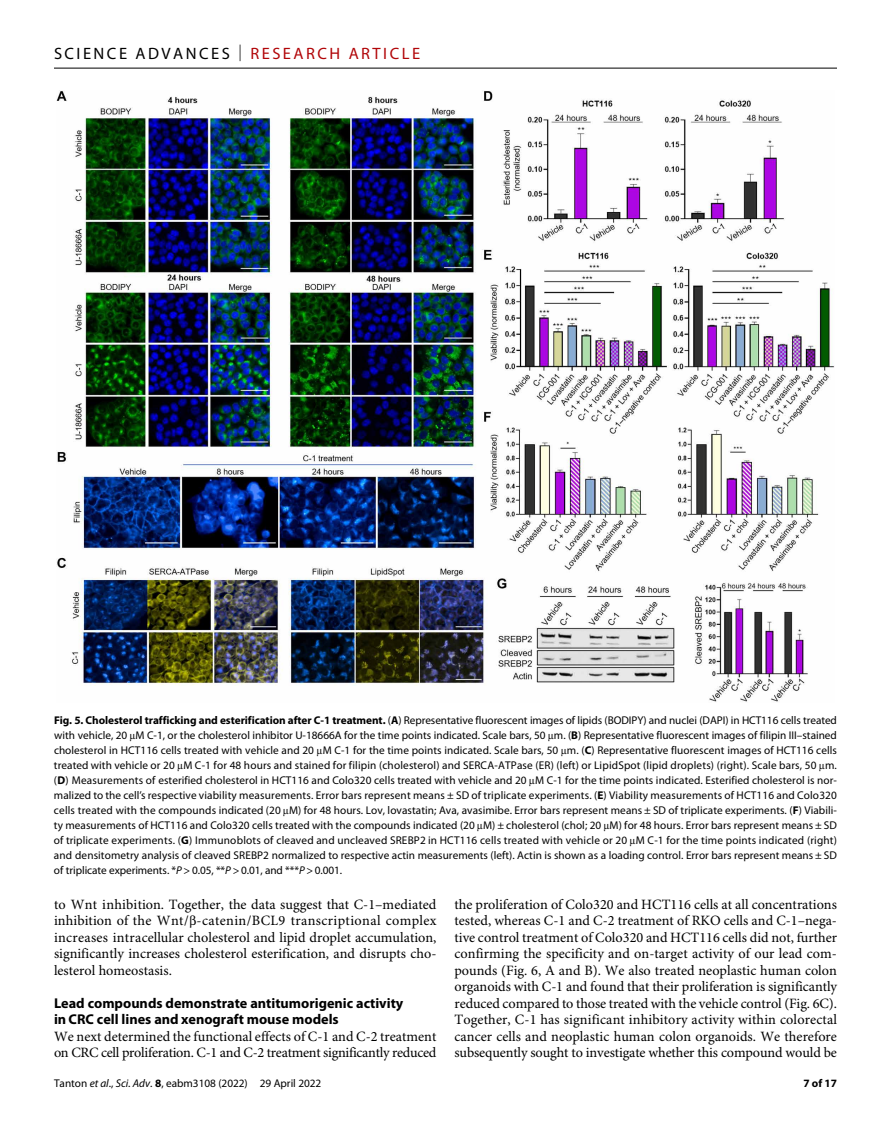
<style>
.page{position:relative;width:891px;height:1134px;background:#fff}
.page>*{position:absolute;margin:0;border:0;box-sizing:border-box;transform-origin:0 0}
.t1{font:16.5px "Myriad Pro";letter-spacing:.15em;color:#000}
.t2{font:14.25px/16.5px "Minion Pro";letter-spacing:-.01em;color:#000;text-align:justify}
.t3{font:700 14.25px/16.5px "Myriad Pro";color:#000}
.t4{font:11.25px/15px "Myriad Pro";color:#000;text-align:justify}
.t5{font:700 11.25px "Myriad Pro";color:#000}
.s1{font-weight:300}
.s2{color:#b10508}
.s3{font-weight:700}
.s4{font-style:italic}
</style>
<div class="page">
<hr style="left:54px;top:68px;width:783px;height:1px;background:#000">
<img style="left:57px;top:90px;width:777px;height:612px">
<h1 class="t1" style="left:54px;top:40px;width:368px">SCIENCE ADVANCES <span class="s1">|</span> <span class="s2">RESEARCH ARTICLE</span></h1>
<p class="t4" style="left:54px;top:713px;width:785px"><span class="s3">Fig. 5. Cholesterol trafficking and esterification after C-1 treatment.</span> (<span class="s3">A</span>) Representative fluorescent images of lipids (BODIPY) and nuclei (DAPI) in HCT116 cells treated with vehicle, 20 M C-1, or the cholesterol inhibitor U-18666A for the time points indicated. Scale bars, 50 m. (<span class="s3">B</span>) Representative fluorescent images of filipin III–stained cholesterol in HCT116 cells treated with vehicle and 20 M C-1 for the time points indicated. Scale bars, 50 m. (<span class="s3">C</span>) Representative fluorescent images of HCT116 cells treated with vehicle or 20 M C-1 for 48 hours and stained for filipin (cholesterol) and SERCA-ATPase (ER) (left) or LipidSpot (lipid droplets) (right). Scale bars, 50 m. (<span class="s3">D</span>) Measurements of esterified cholesterol in HCT116 and Colo320 cells treated with vehicle and 20 M C-1 for the time points indicated. Esterified cholesterol is nor&shy;malized to the cell’s respective viability measurements. Error bars represent means ± SD of triplicate experiments. (<span class="s3">E</span>) Viability measurements of HCT116 and Colo320 cells treated with the compounds indicated (20 M) for 48 hours. Lov, lovastatin; Ava, avasimibe. Error bars represent means ± SD of triplicate experiments. (<span class="s3">F</span>) Viabili&shy;ty measurements of HCT116 and Colo320 cells treated with the compounds indicated (20 M) ± cholesterol (chol; 20 M) for 48 hours. Error bars represent means ± SD of triplicate experiments. (<span class="s3">G</span>) Immunoblots of cleaved and uncleaved SREBP2 in HCT116 cells treated with vehicle or 20 M C-1 for the time points indicated (right) and densitometry analysis of cleaved SREBP2 normalized to respective actin measurements (left). Actin is shown as a loading control. Error bars represent means ± SD of triplicate experiments. *<span class="s4">P</span> &gt; 0.05, **<span class="s4">P</span> &gt; 0.01, and ***<span class="s4">P</span> &gt; 0.001.</p>
<p class="t2" style="left:54px;top:897px;width:384px">to Wnt inhibition. Together, the data suggest that C-1–mediated inhibition of the Wnt/ -catenin/BCL9 transcriptional complex increases intracellular cholesterol and lipid droplet accumulation, significantly increases cholesterol esterification, and disrupts cho&shy;lesterol homeostasis.</p>
<p class="t3" style="left:54px;top:993px;width:351px">Lead compounds demonstrate antitumorigenic activity in CRC cell lines and xenograft mouse models</p>
<p class="t2" style="left:54px;top:1029px;width:384px">We next determined the functional effects of C-1 and C-2 treatment on CRC cell proliferation. C-1 and C-2 treatment significantly reduced</p>
<p class="t4" style="left:54px;top:1076px;width:269px">Tanton <span class="s4">et al</span>., <span class="s4">Sci. Adv.</span> <span class="s3">8</span>, eabm3108 (2022) 29 April 2022</p>
<p class="t2" style="left:455px;top:897px;width:384px">the proliferation of Colo320 and HCT116 cells at all concentrations tested, whereas C-1 and C-2 treatment of RKO cells and C-1–nega&shy;tive control treatment of Colo320 and HCT116 cells did not, further confirming the specificity and on-target activity of our lead com&shy;pounds (Fig. 6, A and B). We also treated neoplastic human colon organoids with C-1 and found that their proliferation is significantly reduced compared to those treated with the vehicle control (Fig. 6C).<br>Together, C-1 has significant inhibitory activity within colorectal cancer cells and neoplastic human colon organoids. We therefore subsequently sought to investigate whether this compound would be</p>
<p class="t5" style="left:803px;top:1074px;width:35px">7 of 17</p>
</div>
